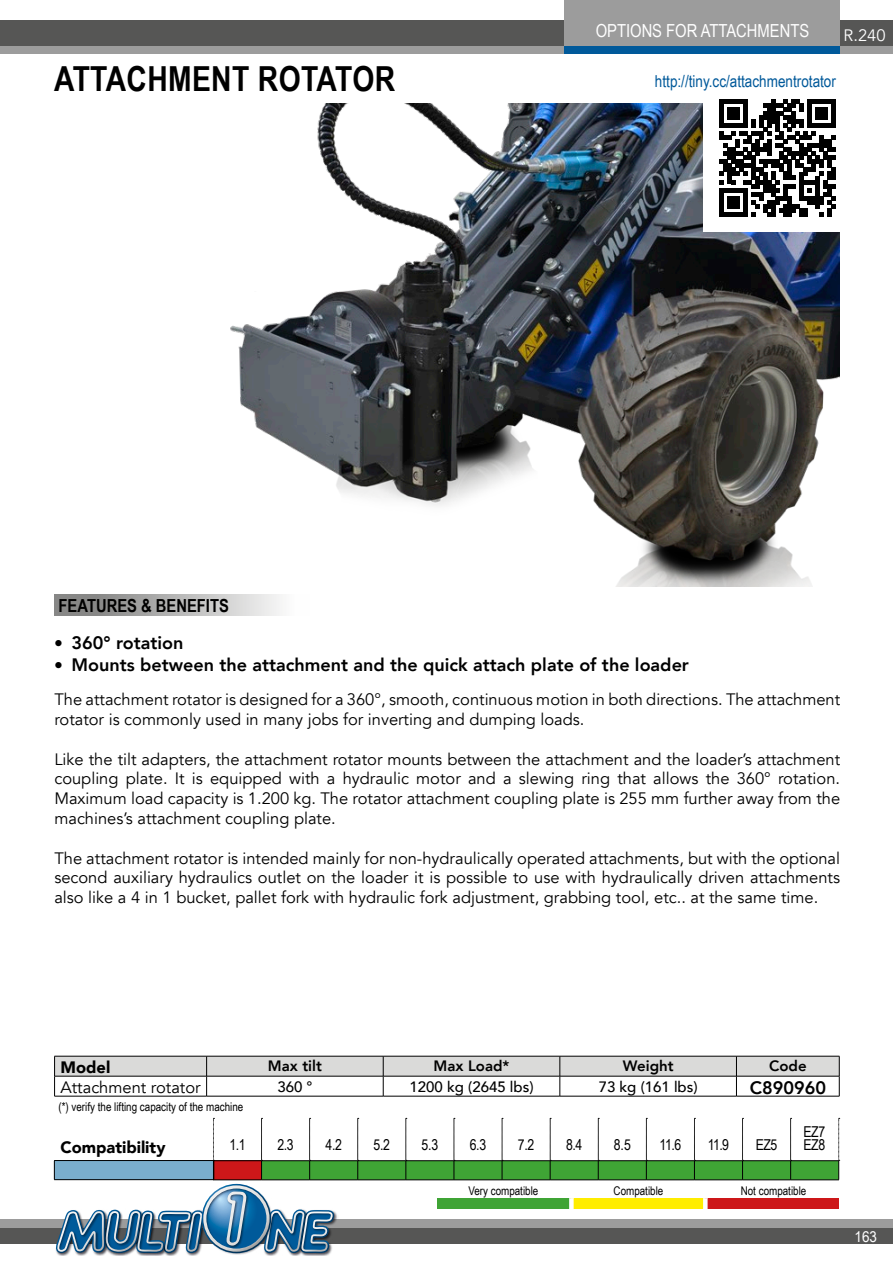
<style>
.page{position:relative;width:893px;height:1263px;background:#fff}
.page>*{position:absolute;margin:0;border:0;box-sizing:border-box;transform-origin:0 0}
.nome_accessorio{font:700 34.5px "Arial Narrow";letter-spacing:.01em;color:#000}
.codice{font:800 18px "Avenir";color:#000}
.categoria_accessori{font:18px "Arial Narrow";color:#fff}
.t1{font:700 18px "Arial Narrow";color:#000}
.Testo_descrizione{font:16.5px/19.8px "Avenir";color:#000;text-align:justify}
.t2{font:16.5px "Arial Narrow";color:#00599a}
.titolo_tabella_acces{font:900 16.5px "Avenir";color:#000}
.modelli-accessori{font:16.5px "Avenir";color:#000}
.t3{font:16.5px "Avenir";color:#fff}
.tab_nome_macchine{font:15px "Arial Narrow";letter-spacing:-.035em;color:#000}
.valore_dato{font:500 15px "Avenir";color:#000}
.nome_dato{font:800 15px "Avenir";color:#000}
.t4{font:14.85px "Arial Narrow";color:#fff;scale:1.11 1}
.t5{font:12px "Arial Narrow";color:#000}
.s1{font-family:"Tahoma";font-weight:400}
</style>
<div class="page">
<div style="left:0;top:45px;width:893px;height:9px;background:#9c9c9c"></div>
<div style="left:564px;top:45px;width:276px;height:9px;background:#00599a"></div>
<div style="left:0;top:20px;width:893px;height:25px;background:#565655"></div>
<div style="left:0;top:1219px;width:893px;height:9px;background:#9c9c9c"></div>
<div style="left:0;top:1228px;width:893px;height:16px;background:#565655"></div>
<div style="left:564px;top:0;width:276px;height:45px;background:#9c9c9c"></div>
<img style="left:230px;top:103px;width:609px;height:483px">
<hr style="left:54px;top:1096px;width:153px;height:1px;background:#000">
<hr style="left:207px;top:1096px;width:176px;height:1px;background:#000">
<hr style="left:383px;top:1096px;width:177px;height:1px;background:#000">
<hr style="left:560px;top:1096px;width:176px;height:1px;background:#000">
<hr style="left:736px;top:1096px;width:103px;height:1px;background:#000">
<svg style="left:54px;top:1056px;width:786px;height:40px"></svg>
<div style="left:54px;top:595px;width:256px;height:21px;background:linear-gradient(to right,#767674,#fff)"></div>
<svg style="left:54px;top:1118px;width:786px;height:138px"></svg>
<hr style="left:54px;top:1179px;width:160px;height:1px;background:#000">
<div style="left:703px;top:83px;width:149px;height:149px;background:#fff"></div>
<svg style="left:719px;top:100px;width:117px;height:116px"></svg>
<p class="nome_accessorio" style="left:54px;top:53px;width:343px">ATTACHMENT ROTATOR</p>
<p class="categoria_accessori" style="left:596px;top:17px;width:215px">OPTIONS FOR ATTACHMENTS</p>
<p class="t3" style="left:844px;top:25px;width:43px">R.240</p>
<p class="t2" style="left:655px;top:69px;width:183px">http://tiny.cc/attachmentrotator</p>
<p class="t1" style="left:59px;top:592px;width:172px">FEATURES &amp; BENEFITS</p>
<p class="codice" style="left:54px;top:629px;width:131px"><span class="s1">•</span> 360° rotation</p>
<p class="codice" style="left:54px;top:651px;width:636px"><span class="s1">•</span> Mounts between the attachment and the quick attach plate of the loader</p>
<p class="Testo_descrizione" style="left:54px;top:690px;width:787px">The attachment rotator is designed for a 360°, smooth, continuous motion in both directions. The attachment rotator is commonly used in many jobs for inverting and dumping loads.</p>
<p class="Testo_descrizione" style="left:54px;top:749px;width:787px">Like the tilt adapters, the attachment rotator mounts between the attachment and the loader’s attachment coupling plate. It is equipped with a hydraulic motor and a slewing ring that allows the 360° rotation.<br>Maximum load capacity is 1.200 kg. The rotator attachment coupling plate is 255 mm further away from the machines’s attachment coupling plate.</p>
<p class="Testo_descrizione" style="left:54px;top:848px;width:787px">The attachment rotator is intended mainly for non-hydraulically operated attachments, but with the optional second auxiliary hydraulics outlet on the loader it is possible to use with hydraulically driven attachments also like a 4 in 1 bucket, pallet fork with hydraulic fork adjustment, grabbing tool, etc.. at the same time.</p>
<p class="titolo_tabella_acces" style="left:61px;top:1053px;width:51px">Model</p>
<p class="nome_dato" style="left:268px;top:1054px;width:55px">Max tilt</p>
<p class="nome_dato" style="left:434px;top:1054px;width:77px">Max Load*</p>
<p class="nome_dato" style="left:623px;top:1054px;width:52px">Weight</p>
<p class="nome_dato" style="left:769px;top:1054px;width:39px">Code</p>
<p class="modelli-accessori" style="left:61px;top:1077px;width:142px">Attachment rotator</p>
<p class="valore_dato" style="left:277px;top:1074px;width:37px">360 °</p>
<p class="valore_dato" style="left:410px;top:1074px;width:125px">1200 kg (2645 lbs)</p>
<p class="valore_dato" style="left:599px;top:1074px;width:100px">73 kg (161 lbs)</p>
<p class="codice" style="left:750px;top:1073px;width:78px">C890960</p>
<p class="t5" style="left:58px;top:1098px;width:186px">(*) verify the lifting capacity of the machine</p>
<p class="titolo_tabella_acces" style="left:60px;top:1133px;width:107px">Compatibility</p>
<p class="tab_nome_macchine" style="left:229px;top:1133px;width:18px">1.1</p>
<p class="tab_nome_macchine" style="left:277px;top:1133px;width:18px">2.3</p>
<p class="tab_nome_macchine" style="left:326px;top:1133px;width:18px">4.2</p>
<p class="tab_nome_macchine" style="left:374px;top:1133px;width:18px">5.2</p>
<p class="tab_nome_macchine" style="left:421px;top:1133px;width:19px">5.3</p>
<p class="tab_nome_macchine" style="left:470px;top:1133px;width:18px">6.3</p>
<p class="tab_nome_macchine" style="left:518px;top:1133px;width:18px">7.2</p>
<p class="tab_nome_macchine" style="left:566px;top:1133px;width:18px">8.4</p>
<p class="tab_nome_macchine" style="left:614px;top:1133px;width:19px">8.5</p>
<p class="tab_nome_macchine" style="left:659px;top:1133px;width:23px">11.6</p>
<p class="tab_nome_macchine" style="left:708px;top:1133px;width:23px">11.9</p>
<p class="tab_nome_macchine" style="left:756px;top:1133px;width:23px">EZ5</p>
<p class="tab_nome_macchine" style="left:803px;top:1121px;width:23px">EZ7</p>
<p class="tab_nome_macchine" style="left:803px;top:1133px;width:23px">EZ8</p>
<p class="t5" style="left:468px;top:1182px;width:72px">Very compatible</p>
<p class="t5" style="left:614px;top:1182px;width:51px">Compatible</p>
<p class="t5" style="left:741px;top:1182px;width:67px">Not compatible</p>
<p class="t4" style="left:855px;top:1226px;width:22px">163</p>
</div>
